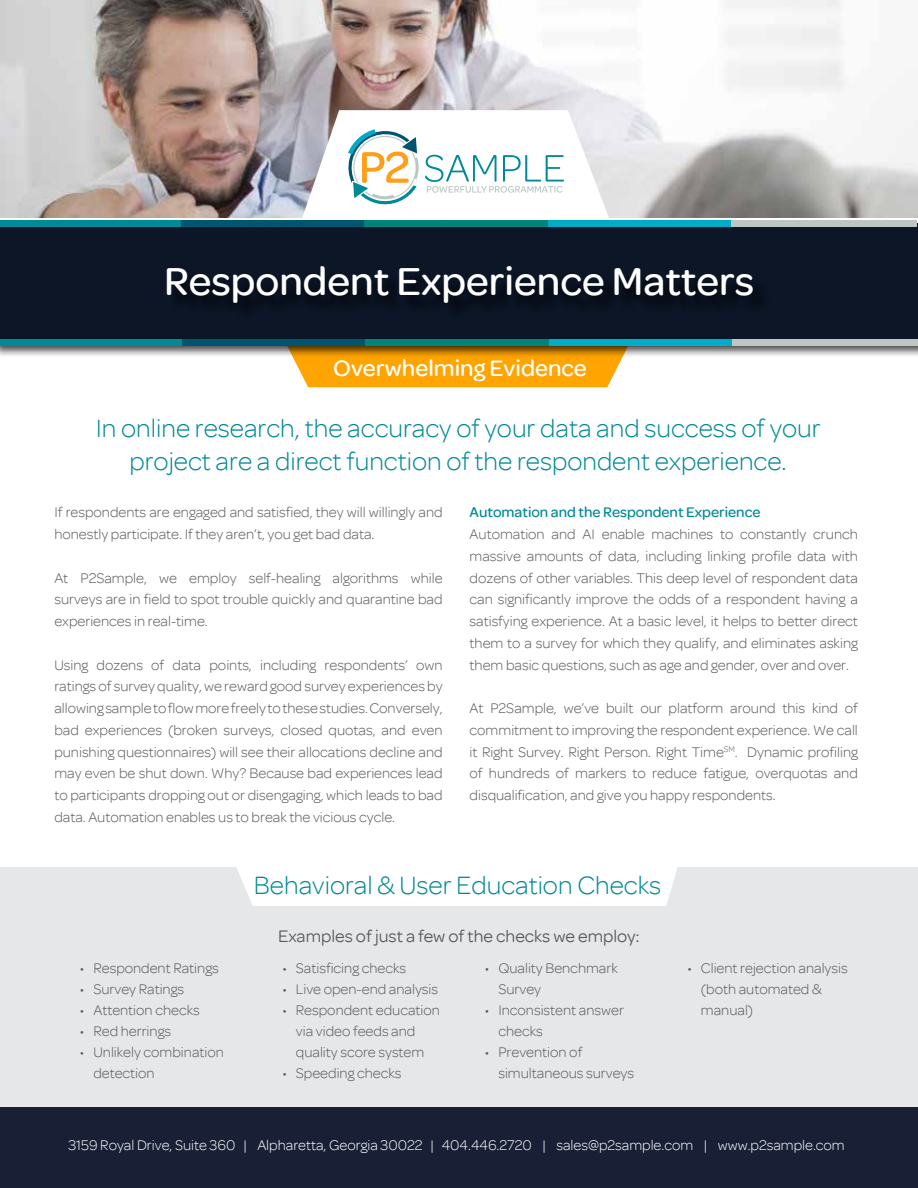
<style>
.page{position:relative;width:918px;height:1188px;background:#fff}
.page>*{position:absolute;margin:0;border:0;box-sizing:border-box;transform-origin:0 0}
.t1{font:500 42px "Omnes";color:#fff}
.t2{font:300 27px/32.4px "Omnes";color:#008996;text-align:center}
.t3{font:500 24px "Omnes";color:#fff}
.t4{font:18px "Omnes";color:#5a5a5c}
.t5{font:300 15px/21.8px "Omnes";color:#585a5b;text-align:justify}
.t6{font:300 15px/21px "Omnes";color:#5a5a5c}
.t7{font:300 15px "Omnes";color:#fff}
.t8{font:500 15px "Omnes";color:#008996}
</style>
<div class="page">
<div style="left:0;top:1107px;width:918px;height:81px;background:#192035"></div>
<img style="left:0;top:0;width:918px;height:217px">
<div style="left:293px;top:358px;width:329px;height:29px;background:#ffa400"></div>
<div style="left:0;top:226px;width:918px;height:132px;background:#000;opacity:.75"></div>
<div style="left:0;top:223px;width:918px;height:116px;background:#0c1627"></div>
<div style="left:0;top:221px;width:181px;height:6px;background:#008996"></div>
<div style="left:182px;top:221px;width:183px;height:6px;background:#00556f"></div>
<div style="left:365px;top:221px;width:183px;height:6px;background:#00837b"></div>
<div style="left:548px;top:221px;width:183px;height:6px;background:#00acc8"></div>
<div style="left:731px;top:221px;width:186px;height:6px;background:#bec6c3"></div>
<svg style="left:302px;top:110px;width:307px;height:108px"></svg>
<div style="left:0;top:339px;width:183px;height:6px;background:#008996"></div>
<div style="left:183px;top:339px;width:183px;height:6px;background:#00556f"></div>
<div style="left:366px;top:339px;width:183px;height:6px;background:#00837b"></div>
<div style="left:549px;top:339px;width:183px;height:6px;background:#00acc8"></div>
<div style="left:732px;top:339px;width:186px;height:6px;background:#bec6c3"></div>
<div style="left:169px;top:268px;width:602px;height:53px;background:#0a1323"></div>
<div style="left:0;top:867px;width:918px;height:240px;background:#e6e7e8"></div>
<div style="left:236px;top:867px;width:442px;height:39px;background:#fff"></div>
<h1 class="t1" style="left:164px;top:258px;width:592px">Respondent Experience Matters</h1>
<h3 class="t3" style="left:333px;top:354px;width:255px">Overwhelming Evidence</h3>
<h2 class="t2" style="left:96px;top:412px;width:726px">In online research, the accuracy of your data and success of your project are a direct function of the respondent experience.</h2>
<p class="t5" style="left:54px;top:502px;width:390px">If respondents are engaged and satisfied, they will willingly and honestly participate. If they aren’t, you get bad data.</p>
<p class="t5" style="left:54px;top:567px;width:390px">At P2Sample, we employ self-healing algorithms while surveys are in field to spot trouble quickly and quarantine bad experiences in real-time.</p>
<p class="t5" style="left:54px;top:654px;width:390px">Using dozens of data points, including respondents’ own ratings of survey quality, we reward good survey experiences by allowing sample to flow more freely to these studies. Conversely, bad experiences (broken surveys, closed quotas, and even punishing questionnaires) will see their allocations decline and may even be shut down. Why? Because bad experiences lead to participants dropping out or disengaging, which leads to bad data. Automation enables us to break the vicious cycle.</p>
<p class="t8" style="left:470px;top:504px;width:292px">Automation and the Respondent Experience</p>
<p class="t5" style="left:470px;top:523px;width:390px">Automation and AI enable machines to constantly crunch massive amounts of data, including linking profile data with dozens of other variables. This deep level of respondent data can significantly improve the odds of a respondent having a satisfying experience. At a basic level, it helps to better direct them to a survey for which they qualify, and eliminates asking them basic questions, such as age and gender, over and over.</p>
<p class="t5" style="left:470px;top:697px;width:390px">At P2Sample, we’ve built our platform around this kind of commitment to improving the respondent experience. We call it Right Survey. Right Person. Right Time<sup>SM</sup>. Dynamic profiling of hundreds of markers to reduce fatigue, overquotas and disqualification, and give you happy respondents.</p>
<p class="t6" style="left:80px;top:957px;width:140px">• Respondent Ratings</p>
<p class="t6" style="left:80px;top:978px;width:106px">• Survey Ratings</p>
<p class="t6" style="left:80px;top:999px;width:121px">• Attention checks</p>
<p class="t6" style="left:80px;top:1020px;width:93px">• Red herrings</p>
<p class="t6" style="left:93px;top:1041px;width:132px;text-indent:-14px">• Unlikely combination detection</p>
<h2 class="t2" style="left:254px;top:869px;width:409px">Behavioral &amp; User Education Checks</h2>
<p class="t4" style="left:278px;top:926px;width:363px">Examples of just a few of the checks we employ:</p>
<p class="t6" style="left:282px;top:957px;width:125px">• Satisficing checks</p>
<p class="t6" style="left:282px;top:978px;width:157px">• Live open-end analysis</p>
<p class="t6" style="left:296px;top:999px;width:146px;text-indent:-14px">• Respondent education via video feeds and quality score system</p>
<p class="t6" style="left:282px;top:1062px;width:121px">• Speeding checks</p>
<p class="t6" style="left:498px;top:957px;width:121px;text-indent:-14px">• Quality Benchmark<br>Survey</p>
<p class="t6" style="left:498px;top:999px;width:127px;text-indent:-14px">• Inconsistent answer checks</p>
<p class="t6" style="left:498px;top:1041px;width:137px;text-indent:-14px">• Prevention of simultaneous surveys</p>
<p class="t6" style="left:701px;top:957px;width:148px;text-indent:-14px">• Client rejection analysis (both automated &amp; manual)</p>
<p class="t7" style="left:68px;top:1137px;width:778px">3159 Royal Drive, Suite 360 | Alpharetta, Georgia 30022 | 404.446.2720 | sales@p2sample.com | www.p2sample.com</p>
</div>
